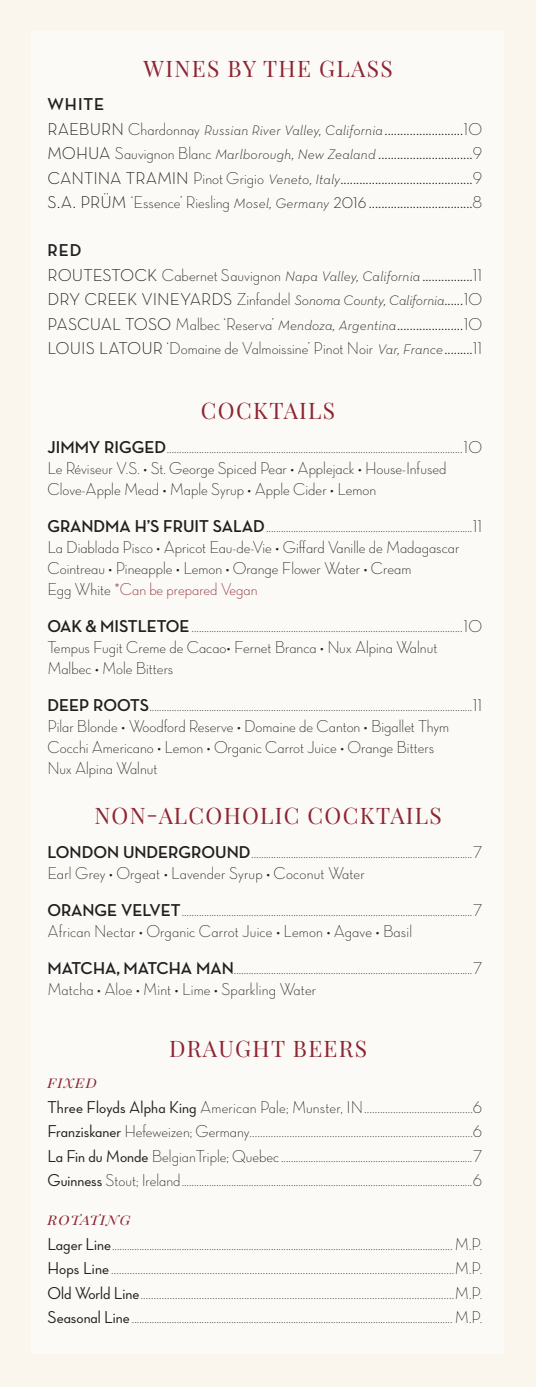
<style>
.page{position:relative;width:536px;height:1387px;background:#fff}
.page>*{position:absolute;margin:0;border:0;box-sizing:border-box;transform-origin:0 0}
.Archer_Name_Header{font:22.75px "Playfair Display SC";letter-spacing:.06em;color:#8d2431}
.Archer_Name_Header-2{font:italic 19.25px "Playfair Display SC";letter-spacing:.05em;color:#8d2431}
.Archer_Name_Header-3{font:17.5px/21px "Neutra Disp Light Alt";color:#231f20}
.Wine_Type_Playfair{font:17.5px "Neutra Text Light Alt";letter-spacing:-.005em;color:#231f20}
.Archer_Name_Header-4{font:17.5px/24.5px "Neutra Text Light Alt";letter-spacing:-.005em;color:#231f20}
.s1{font-family:"Neutra Disp";font-weight:700}
.s2{font-family:"Neutra Disp Light Alt"}
.s3{font-family:"Neutra Text Light Italic Alt";font-size:14px}
.s4{font-size:15.75px}
.s5{font-family:"Neutra Text Light Alt"}
.s6{color:#8d2431}
.s7{font-family:"Neutra Disp Medium Alt"}
</style>
<div class="page">
<div style="left:0;top:0;width:536px;height:1386px;background:#faf5ed"></div>
<div style="left:32px;top:31px;width:472px;height:1322px;background:#fcfaf7"></div>
<p class="Archer_Name_Header" style="left:143px;top:54px;width:251px">WINES BY THE GLASS</p>
<p class="Archer_Name_Header-4" style="left:47px;top:91px;width:436px"><span class="s1">WHITE<br></span>RAEBURN <span class="s2">Chardonnay</span> <span class="s3">Russian River Valley, California</span>.........................<span class="s2">10</span></p>
<p class="Wine_Type_Playfair" style="left:47px;top:142px;width:436px">MOHUA <span class="s2">Sauvignon Blanc</span> <span class="s3">Marlborough, New Zealand</span> ..............................<span class="s2">9</span></p>
<p class="Wine_Type_Playfair" style="left:47px;top:167px;width:436px">CANTINA TRAMIN <span class="s2">Pinot Grigio</span> <span class="s3">Veneto, Italy</span>..........................................<span class="s2">9</span></p>
<p class="Wine_Type_Playfair" style="left:47px;top:191px;width:436px">S.A. PRÜM <span class="s2">‘Essence’ Riesling</span> <span class="s3">Mosel, Germany</span> <span class="s4">2016</span> .................................<span class="s2">8</span></p>
<p class="Archer_Name_Header-4" style="left:47px;top:238px;width:436px"><span class="s1">RED<br></span>ROUTESTOCK <span class="s2">Cabernet Sauvignon</span> <span class="s3">Napa Valley, California</span> ................<span class="s2">11</span></p>
<p class="Wine_Type_Playfair" style="left:47px;top:289px;width:436px">DRY CREEK VINEYARDS <span class="s2">Zinfandel</span> <span class="s3">Sonoma County, California</span>......<span class="s2">10</span></p>
<p class="Wine_Type_Playfair" style="left:47px;top:313px;width:436px">PASCUAL TOSO <span class="s2">Malbec ‘Reserva’</span> <span class="s3">Mendoza, Argentina</span>.....................<span class="s2">10</span></p>
<p class="Archer_Name_Header-3" style="left:47px;top:338px;width:436px"><span class="s5">LOUIS LATOUR</span> ‘Domaine de Valmoissine’ Pinot Noir <span class="s3">Var, France</span><span class="s5">.........</span>11</p>
<p class="Archer_Name_Header" style="left:201px;top:396px;width:136px">COCKTAILS</p>
<p class="Archer_Name_Header-3" style="left:47px;top:437px;width:436px"><span class="s1">JIMMY RIGGED</span>.......................................................................................................................10<br>Le Réviseur V.S. • St. George Spiced Pear • Applejack • House-Infused<br>Clove-Apple Mead • Maple Syrup • Apple Cider • Lemon</p>
<p class="Archer_Name_Header-3" style="left:47px;top:515px;width:436px"><span class="s1">GRANDMA H’S FRUIT SALAD</span>...................................................................................11</p>
<p class="Archer_Name_Header-3" style="left:47px;top:536px;width:413px">La Diablada Pisco • Apricot Eau-de-Vie • Giffard Vanille de Madagascar<br>Cointreau • Pineapple • Lemon • Orange Flower Water • Cream<br>Egg White <span class="s6">*Can be prepared Vegan</span></p>
<p class="Archer_Name_Header-3" style="left:47px;top:615px;width:436px"><span class="s1">OAK &amp; MISTLETOE</span>.............................................................................................................10</p>
<p class="Archer_Name_Header-3" style="left:47px;top:636px;width:391px">Tempus Fugit Creme de Cacao• Fernet Branca • Nux Alpina Walnut<br>Malbec • Mole Bitters</p>
<p class="Archer_Name_Header-3" style="left:47px;top:694px;width:436px"><span class="s1">DEEP ROOTS</span>..................................................................................................................................11</p>
<p class="Archer_Name_Header-3" style="left:47px;top:715px;width:403px">Pilar Blonde • Woodford Reserve • Domaine de Canton • Bigallet Thym<br>Cocchi Americano • Lemon • Organic Carrot Juice • Orange Bitters<br>Nux Alpina Walnut</p>
<p class="Archer_Name_Header" style="left:94px;top:801px;width:349px">NON-ALCOHOLIC COCKTAILS</p>
<p class="Archer_Name_Header-3" style="left:47px;top:841px;width:436px"><span class="s1">LONDON UNDERGROUND</span>.........................................................................................7<br>Earl Grey • Orgeat • Lavender Syrup • Coconut Water</p>
<p class="Archer_Name_Header-3" style="left:47px;top:899px;width:436px"><span class="s1">ORANGE VELVET</span>.....................................................................................................................7</p>
<p class="Archer_Name_Header-3" style="left:47px;top:920px;width:366px">African Nectar • Organic Carrot Juice • Lemon • Agave • Basil</p>
<p class="Archer_Name_Header-3" style="left:47px;top:957px;width:436px"><span class="s1">MATCHA, MATCHA MAN</span>................................................................................................7</p>
<p class="Archer_Name_Header-3" style="left:47px;top:978px;width:270px">Matcha • Aloe • Mint • Lime • Sparkling Water</p>
<p class="Archer_Name_Header" style="left:169px;top:1034px;width:200px">DRAUGHT BEERS</p>
<p class="Archer_Name_Header-2" style="left:47px;top:1073px;width:51px">fixed</p>
<p class="Archer_Name_Header-3" style="left:47px;top:1096px;width:436px"><span class="s7">Three Floyds Alpha King</span> American Pale; Munster, IN.........................................6</p>
<p class="Archer_Name_Header-3" style="left:47px;top:1120px;width:436px"><span class="s7">Franziskaner</span> Hefeweizen; Germany....................................................................................6</p>
<p class="Archer_Name_Header-3" style="left:47px;top:1143px;width:436px;line-height:24.5px"><span class="s7">La Fin du Monde</span> BelgianTriple; Quebec.............................................................................7<br><span class="s7">Guinness</span> Stout; Ireland.....................................................................................................................6</p>
<p class="Archer_Name_Header-2" style="left:47px;top:1210px;width:85px">rotating</p>
<p class="Archer_Name_Header-3" style="left:47px;top:1233px;width:436px"><span class="s7">Lager Line</span>.........................................................................................................................................M.P.</p>
<p class="Archer_Name_Header-3" style="left:47px;top:1257px;width:436px"><span class="s7">Hops Line</span> .................................................................................................................................M.P.</p>
<p class="Archer_Name_Header-3" style="left:47px;top:1282px;width:436px"><span class="s7">Old World Line</span>......................................................................................................................M.P.</p>
<p class="Archer_Name_Header-3" style="left:47px;top:1306px;width:436px"><span class="s7">Seasonal Line</span> .................................................................................................................................M.P.</p>
</div>
